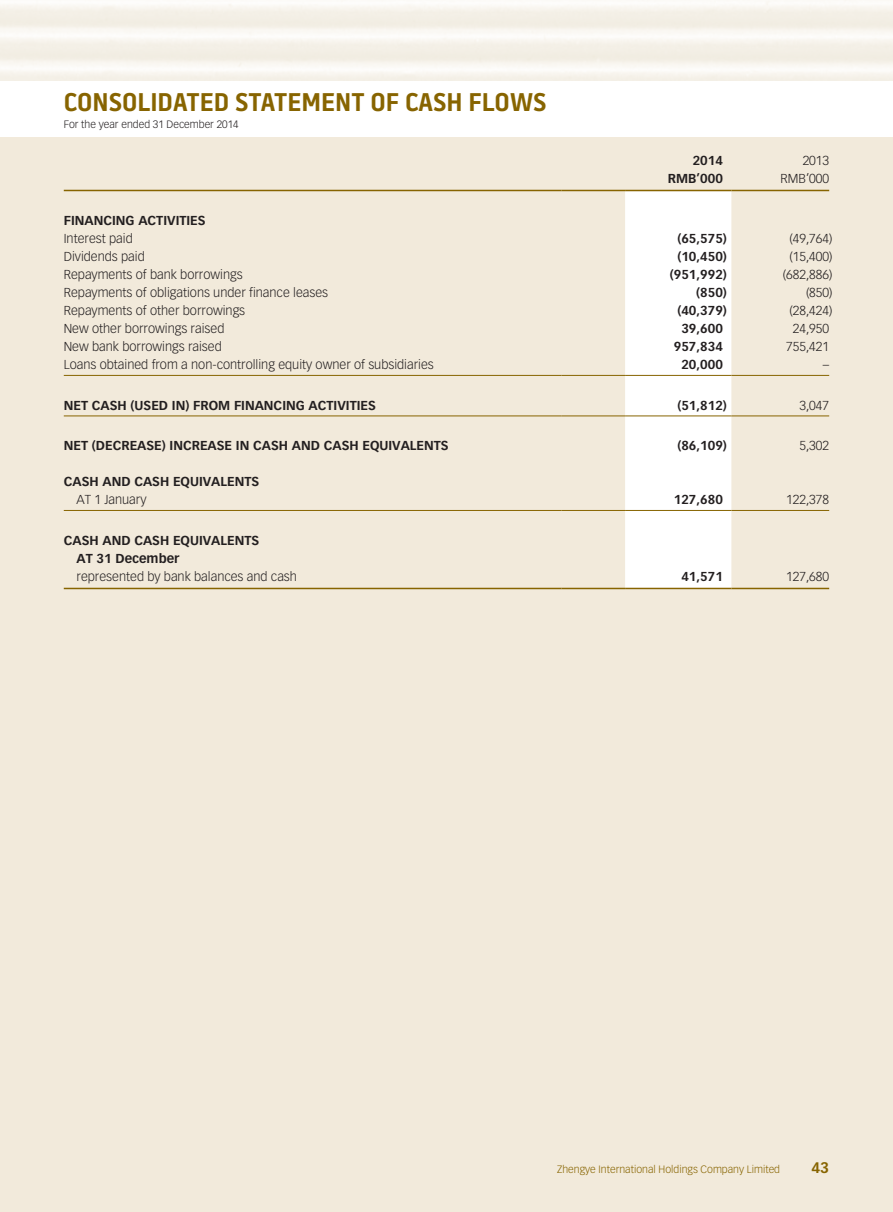
<style>
.page{position:relative;width:893px;height:1212px;background:#fff}
.page>*{position:absolute;margin:0;border:0;box-sizing:border-box;transform-origin:0 0}
.t1{font:700 25.5px "Battersea";color:#876400}
.t2{font:700 15px "Vectora LT Std";color:#876400}
.t3{font:300 12.75px "Vectora LT Std";color:#231f20}
.t4{font:700 12.75px/18px "Vectora LT Std";color:#231f20}
.t5{font:300 10.5px "Vectora LT Std";color:#876400}
.t6{font:300 10.5px "Vectora LT Std";color:#231f20}
</style>
<div class="page">
<div style="left:0;top:137px;width:893px;height:1075px;background:#f2eadb"></div>
<div style="left:625px;top:191px;width:106px;height:397px;background:#fff"></div>
<hr style="left:64px;top:190px;width:497px;height:1px;background:#876400">
<hr style="left:561px;top:190px;width:64px;height:1px;background:#876400">
<hr style="left:625px;top:190px;width:106px;height:1px;background:#876400">
<hr style="left:731px;top:190px;width:98px;height:1px;background:#876400">
<hr style="left:64px;top:375px;width:497px;height:1px;background:#876400">
<hr style="left:561px;top:375px;width:64px;height:1px;background:#876400">
<hr style="left:625px;top:375px;width:106px;height:1px;background:#876400">
<hr style="left:731px;top:375px;width:98px;height:1px;background:#876400">
<hr style="left:64px;top:415px;width:497px;height:1px;background:#876400">
<hr style="left:561px;top:415px;width:64px;height:1px;background:#876400">
<hr style="left:625px;top:415px;width:106px;height:1px;background:#876400">
<hr style="left:731px;top:415px;width:98px;height:1px;background:#876400">
<hr style="left:64px;top:510px;width:497px;height:1px;background:#876400">
<hr style="left:561px;top:510px;width:64px;height:1px;background:#876400">
<hr style="left:625px;top:510px;width:106px;height:1px;background:#876400">
<hr style="left:731px;top:510px;width:98px;height:1px;background:#876400">
<hr style="left:64px;top:588px;width:497px;height:1px;background:#876400">
<hr style="left:561px;top:588px;width:64px;height:1px;background:#876400">
<hr style="left:625px;top:588px;width:106px;height:1px;background:#876400">
<hr style="left:731px;top:588px;width:98px;height:1px;background:#876400">
<h1 class="t1" style="left:64px;top:86px;width:484px">CONSOLIDATED STATEMENT OF CASH FLOWS</h1>
<p class="t6" style="left:64px;top:118px;width:176px">For the year ended 31 December 2014</p>
<p class="t4" style="left:693px;top:151px;width:32px">2014</p>
<p class="t3" style="left:803px;top:153px;width:28px">2013</p>
<p class="t4" style="left:668px;top:169px;width:56px">RMB’000</p>
<p class="t3" style="left:780px;top:171px;width:50px">RMB’000</p>
<p class="t4" style="left:64px;top:212px;width:143px">FINANCING ACTIVITIES</p>
<p class="t3" style="left:64px;top:231px;width:70px">Interest paid</p>
<p class="t4" style="left:677px;top:230px;width:51px">(65,575)</p>
<p class="t3" style="left:789px;top:231px;width:45px">(49,764)</p>
<p class="t3" style="left:64px;top:249px;width:83px">Dividends paid</p>
<p class="t4" style="left:677px;top:248px;width:51px">(10,450)</p>
<p class="t3" style="left:789px;top:249px;width:45px">(15,400)</p>
<p class="t3" style="left:64px;top:267px;width:180px">Repayments of bank borrowings</p>
<p class="t4" style="left:670px;top:266px;width:59px">(951,992)</p>
<p class="t3" style="left:783px;top:267px;width:51px">(682,886)</p>
<p class="t3" style="left:64px;top:285px;width:266px">Repayments of obligations under finance leases</p>
<p class="t4" style="left:696px;top:284px;width:32px">(850)</p>
<p class="t3" style="left:806px;top:285px;width:28px">(850)</p>
<p class="t3" style="left:64px;top:303px;width:183px">Repayments of other borrowings</p>
<p class="t4" style="left:677px;top:302px;width:51px">(40,379)</p>
<p class="t3" style="left:789px;top:303px;width:45px">(28,424)</p>
<p class="t3" style="left:64px;top:321px;width:162px">New other borrowings raised</p>
<p class="t4" style="left:681px;top:320px;width:43px">39,600</p>
<p class="t3" style="left:793px;top:321px;width:38px">24,950</p>
<p class="t3" style="left:64px;top:339px;width:160px">New bank borrowings raised</p>
<p class="t4" style="left:674px;top:338px;width:51px">957,834</p>
<p class="t3" style="left:786px;top:339px;width:45px">755,421</p>
<p class="t3" style="left:64px;top:357px;width:371px">Loans obtained from a non-controlling equity owner of subsidiaries</p>
<p class="t4" style="left:681px;top:356px;width:43px">20,000</p>
<p class="t3" style="left:823px;top:357px;width:8px">–</p>
<p class="t4" style="left:64px;top:396px;width:314px">NET CASH (USED IN) FROM FINANCING ACTIVITIES</p>
<p class="t4" style="left:677px;top:396px;width:51px">(51,812)</p>
<p class="t3" style="left:799px;top:398px;width:31px">3,047</p>
<p class="t4" style="left:64px;top:437px;width:386px">NET (DECREASE) INCREASE IN CASH AND CASH EQUIVALENTS</p>
<p class="t4" style="left:677px;top:437px;width:51px">(86,109)</p>
<p class="t3" style="left:799px;top:438px;width:31px">5,302</p>
<p class="t4" style="left:64px;top:473px;width:197px">CASH AND CASH EQUIVALENTS</p>
<p class="t3" style="left:77px;top:492px;width:71px">AT 1 January</p>
<p class="t4" style="left:674px;top:491px;width:51px">127,680</p>
<p class="t3" style="left:786px;top:492px;width:45px">122,378</p>
<p class="t4" style="left:77px;top:531px;width:184px;text-indent:-13px">CASH AND CASH EQUIVALENTS<br>AT 31 December</p>
<p class="t3" style="left:77px;top:569px;width:222px">represented by bank balances and cash</p>
<p class="t4" style="left:681px;top:567px;width:43px">41,571</p>
<p class="t3" style="left:786px;top:569px;width:45px">127,680</p>
<p class="t5" style="left:557px;top:1163px;width:224px">Zhengye International Holdings Company Limited</p>
<p class="t2" style="left:811px;top:1159px;width:19px">43</p>
</div>
